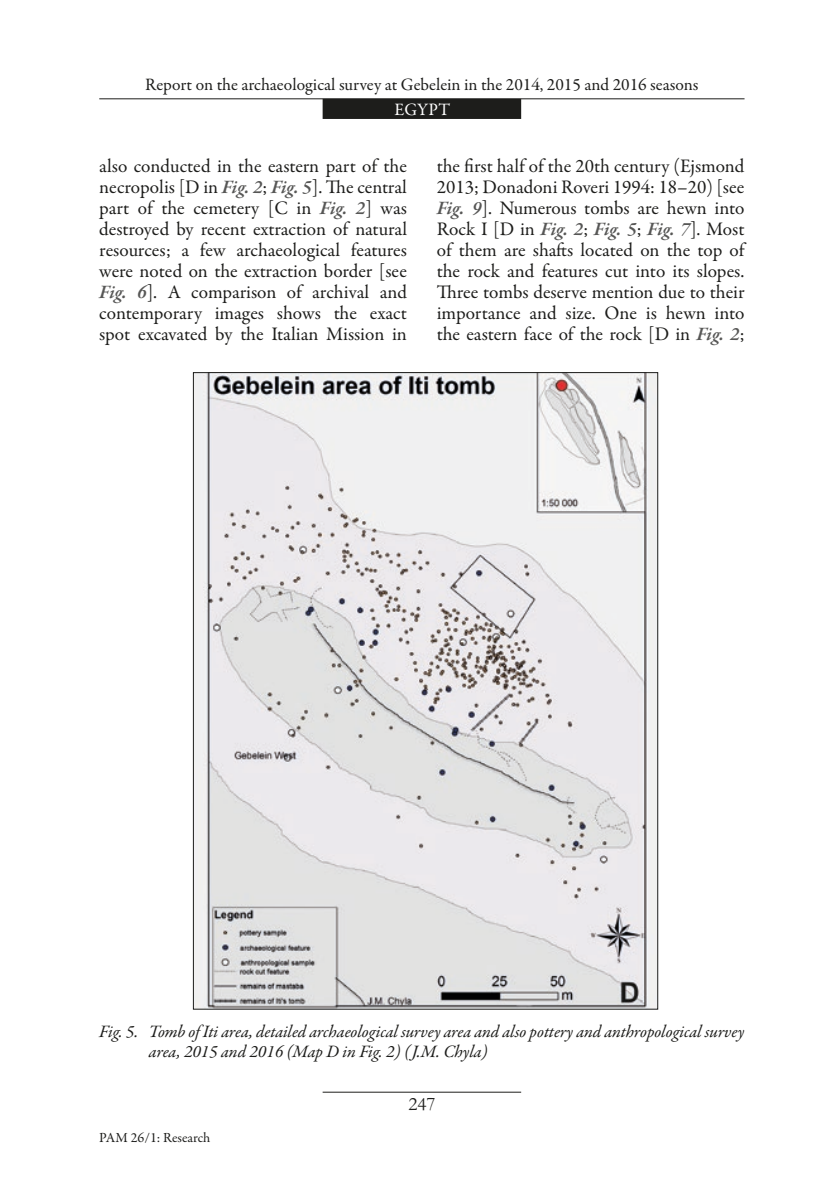
<style>
.page{position:relative;width:819px;height:1191px;background:#fff}
.page>*{position:absolute;margin:0;border:0;box-sizing:border-box;transform-origin:0 0}
.t1{font:19.25px/21px "Garamond Premr Pro";color:#1d1d1b;text-align:justify}
.t2{font:19.25px "Garamond";color:#1d1d1b}
.t3{font:italic 17.5px/20.1px "Garamond Premr Pro";letter-spacing:-.005em;color:#1d1d1b}
.t4{font:17.5px "Garamond Premr Pro";color:#1d1d1b}
.t5{font:17.5px "Garamond Premr Pro";letter-spacing:.015em;color:#fff}
.t6{font:14px "Garamond Premr Pro";color:#1d1d1b}
.s1{font-weight:600;font-style:italic;color:#575756}
</style>
<div class="page">
<hr style="left:99px;top:98px;width:645px;height:1px;background:#1d1d1b">
<div style="left:322px;top:99px;width:199px;height:20px;background:#1d1d1b"></div>
<hr style="left:322px;top:1091px;width:199px;height:1px;background:#1d1d1b">
<img style="left:195px;top:374px;width:461px;height:633px">
<p class="t4" style="left:145px;top:74px;width:554px">Report on the archaeological survey at Gebelein in the 2014, 2015 and 2016 seasons</p>
<p class="t5" style="left:394px;top:99px;width:57px">EGYPT</p>
<p class="t1" style="left:99px;top:156px;width:309px">also conducted in the eastern part of the necropolis [D in <span class="s1">Fig. 2</span>; <span class="s1">Fig. 5</span>]. The central part of the cemetery [C in <span class="s1">Fig. 2</span>] was destroyed by recent extraction of natural resources; a few archaeological features were noted on the extraction border [see <span class="s1">Fig. 6</span>]. A comparison of archival and contemporary images shows the exact spot excavated by the Italian Mission in</p>
<p class="t1" style="left:437px;top:156px;width:309px">the first half of the 20th century (Ejsmond 2013; Donadoni Roveri 1994: 18–20) [see <span class="s1">Fig. 9</span>]. Numerous tombs are hewn into Rock I [D in <span class="s1">Fig. 2</span>; <span class="s1">Fig. 5</span>; <span class="s1">Fig. 7</span>]. Most of them are shafts located on the top of the rock and features cut into its slopes.<br>Three tombs deserve mention due to their importance and size. One is hewn into the eastern face of the rock [D in <span class="s1">Fig. 2</span>;</p>
<p class="t3" style="left:149px;top:1022px;width:597px;text-indent:-50px">Fig. 5. Tomb of Iti area, detailed archaeological survey area and also pottery and anthropological survey area, 2015 and 2016 (Map D in Fig. 2) (J.M. Chyla)</p>
<p class="t6" style="left:99px;top:1128px;width:113px">PAM 26/1: Research</p>
<p class="t2" style="left:408px;top:1090px;width:29px">247</p>
</div>
